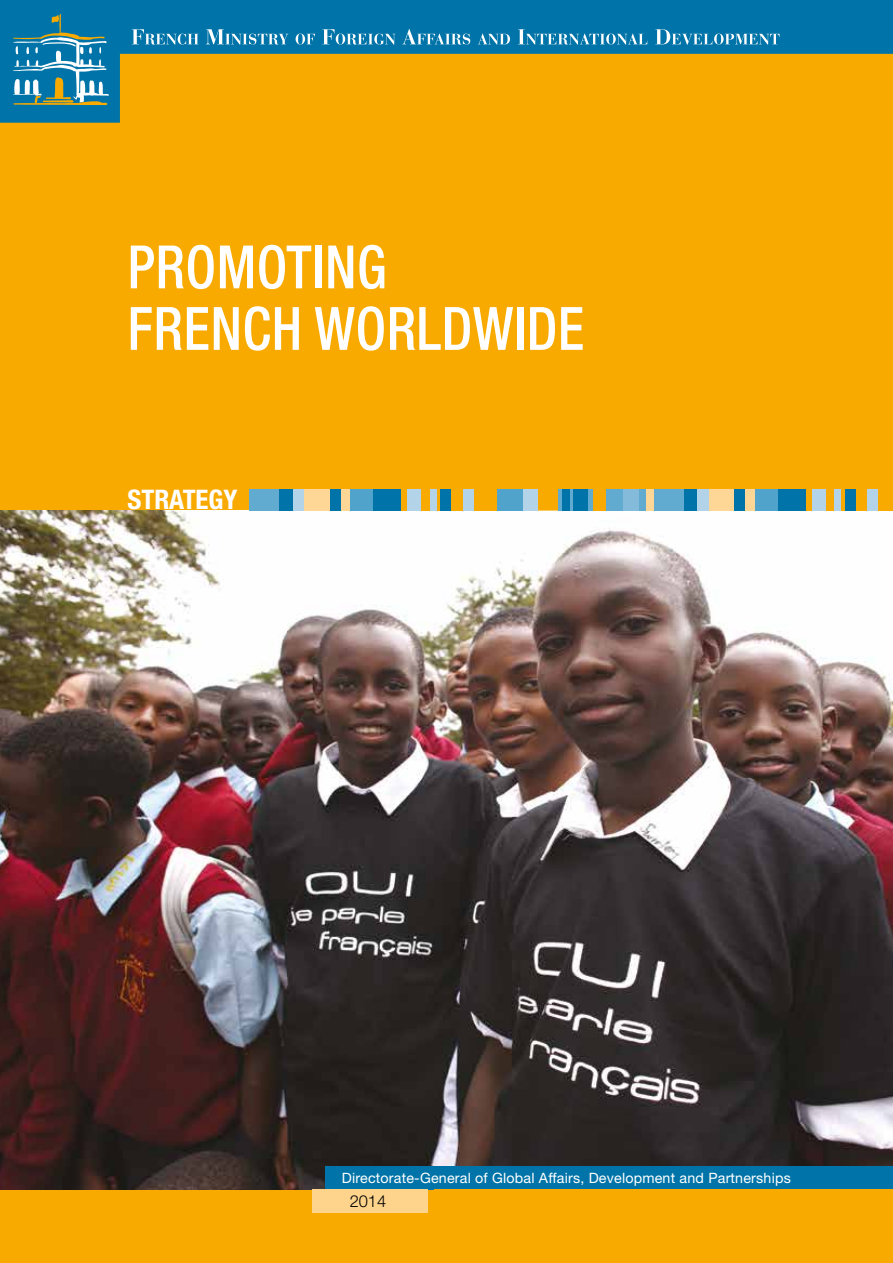
<style>
.page{position:relative;width:893px;height:1263px;background:#f8aa00}
.page>*{position:absolute;margin:0;border:0;box-sizing:border-box;transform-origin:0 0}
.t1{font:500 condensed 59.85px/61.5px "Helvetica Neue LT Std";letter-spacing:.01em;color:#fff;scale:.91 1}
.t2{font:700 condensed 27px "Helvetica Neue LT Std";letter-spacing:-.005em;color:#fff}
.t3{font:300 16.5px "Helvetica Neue LT Std";color:#000}
.t4{font:14.25px "Helvetica Neue LT Std";letter-spacing:.015em;color:#fff}
</style>
<div class="page">
<svg style="left:0;top:0;width:893px;height:123px"></svg>
<svg style="left:13px;top:14px;width:96px;height:92px;background:#3c8ea8"></svg>
<img style="left:0;top:511px;width:893px;height:678px">
<div style="left:326px;top:1166px;width:567px;height:23px;background:#0074a8"></div>
<div style="left:312px;top:1189px;width:115px;height:24px;background:#fed48d"></div>
<div style="left:558px;top:490px;width:112px;height:21px;background:#62abd0"></div>
<div style="left:289px;top:490px;width:16px;height:21px;background:#b3d3e8"></div>
<div style="left:305px;top:490px;width:45px;height:21px;background:#fed796"></div>
<div style="left:593px;top:490px;width:13px;height:21px;background:#f8aa00"></div>
<div style="left:372px;top:490px;width:29px;height:21px;background:#0074a8"></div>
<div style="left:408px;top:490px;width:13px;height:21px;background:#b3d3e8"></div>
<div style="left:279px;top:490px;width:13px;height:21px;background:#0074a8"></div>
<div style="left:430px;top:490px;width:7px;height:21px;background:#b3d3e8"></div>
<div style="left:440px;top:490px;width:11px;height:21px;background:#0074a8"></div>
<div style="left:463px;top:490px;width:10px;height:21px;background:#b3d3e8"></div>
<div style="left:646px;top:490px;width:9px;height:21px;background:#fed796"></div>
<div style="left:623px;top:490px;width:16px;height:21px;background:#85bbda"></div>
<div style="left:573px;top:490px;width:15px;height:21px;background:#0074a8"></div>
<div style="left:562px;top:490px;width:7px;height:21px;background:#0074a8"></div>
<div style="left:250px;top:490px;width:29px;height:21px;background:#62abd0"></div>
<div style="left:330px;top:490px;width:10px;height:21px;background:#0074a8"></div>
<div style="left:350px;top:490px;width:23px;height:21px;background:#50a4cb"></div>
<div style="left:497px;top:490px;width:27px;height:21px;background:#50a4cb"></div>
<div style="left:523px;top:490px;width:15px;height:21px;background:#b3d3e8"></div>
<div style="left:694px;top:490px;width:15px;height:21px;background:#b3d3e8"></div>
<div style="left:709px;top:490px;width:46px;height:21px;background:#fed796"></div>
<div style="left:776px;top:490px;width:29px;height:21px;background:#0074a8"></div>
<div style="left:812px;top:490px;width:13px;height:21px;background:#b3d3e8"></div>
<div style="left:683px;top:490px;width:14px;height:21px;background:#0074a8"></div>
<div style="left:834px;top:490px;width:7px;height:21px;background:#b3d3e8"></div>
<div style="left:845px;top:490px;width:10px;height:21px;background:#0074a8"></div>
<div style="left:867px;top:490px;width:11px;height:21px;background:#b3d3e8"></div>
<div style="left:654px;top:490px;width:30px;height:21px;background:#62abd0"></div>
<div style="left:735px;top:490px;width:10px;height:21px;background:#0074a8"></div>
<div style="left:755px;top:490px;width:23px;height:21px;background:#50a4cb"></div>
<svg style="left:132px;top:29px;width:647px;height:16px;background:#3892ba"></svg>
<h1 class="t1" style="left:128px;top:236px;width:503px">PROMOTING<br>FRENCH WORLDWIDE</h1>
<h2 class="t2" style="left:128px;top:483px;width:111px">STRATEGY</h2>
<p class="t4" style="left:342px;top:1169px;width:450px">Directorate-General of Global Affairs, Development and Partnerships</p>
<p class="t3" style="left:350px;top:1191px;width:38px">2014</p>
</div>
